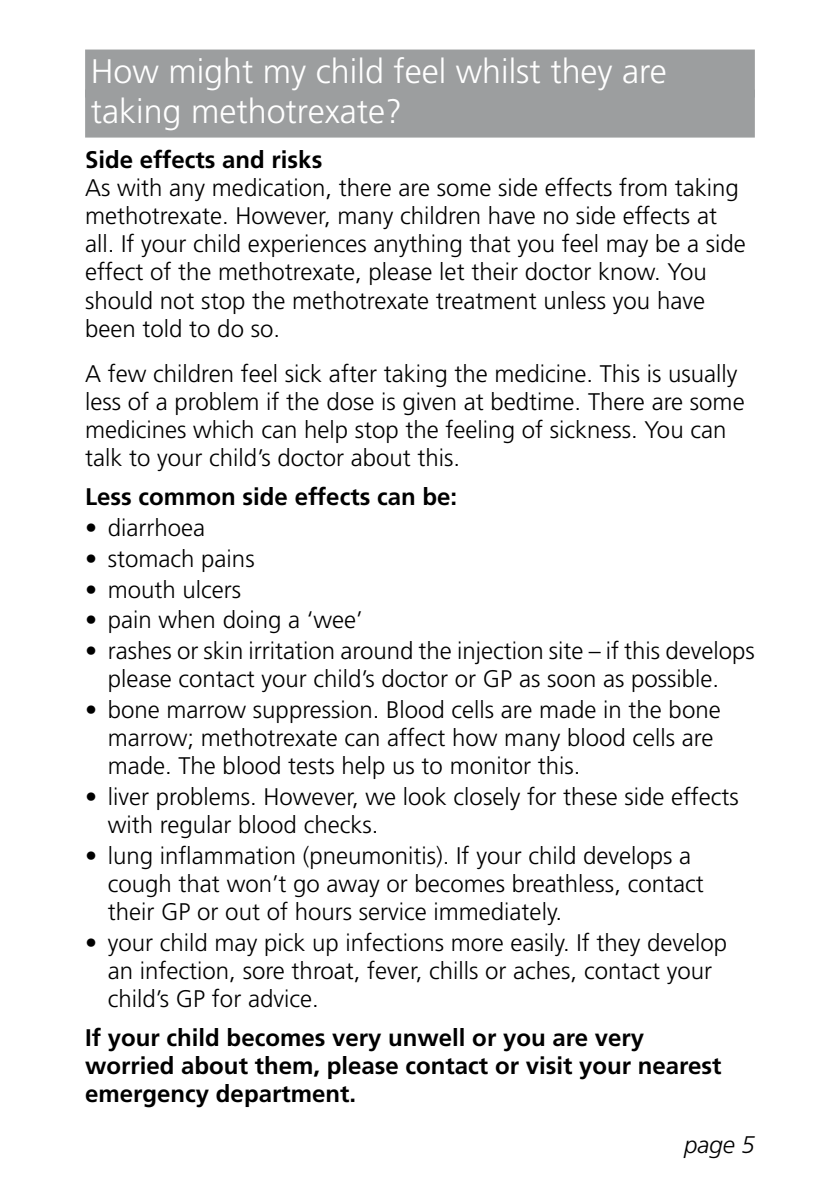
<style>
.page{position:relative;width:840px;height:1191px;background:#fff}
.page>*{position:absolute;margin:0;border:0;box-sizing:border-box;transform-origin:0 0}
.t1{font:300 34px/40px "Frutiger";color:#fff}
.t2{font:300 24px/28px "Frutiger";color:#000}
.t3{font:700 24px/28px "Frutiger";color:#000}
.t4{font:italic 300 24px "Frutiger";color:#000}
</style>
<div class="page">
<div style="left:85px;top:50px;width:669px;height:48px;background:#9c9e9f"></div>
<div style="left:85px;top:90px;width:669px;height:48px;background:#9c9e9f"></div>
<h1 class="t1" style="left:91px;top:52px;width:577px">How might my child feel whilst they are taking methotrexate?</h1>
<p class="t3" style="left:85px;top:146px;width:238px">Side effects and risks</p>
<p class="t2" style="left:85px;top:174px;width:662px">As with any medication, there are some side effects from taking methotrexate. However, many children have no side effects at all. If your child experiences anything that you feel may be a side effect of the methotrexate, please let their doctor know. You should not stop the methotrexate treatment unless you have been told to do so.</p>
<p class="t2" style="left:85px;top:359px;width:660px">A few children feel sick after taking the medicine. This is usually less of a problem if the dose is given at bedtime. There are some medicines which can help stop the feeling of sickness. You can talk to your child’s doctor about this.</p>
<p class="t3" style="left:85px;top:483px;width:373px">Less common side effects can be:</p>
<p class="t2" style="left:85px;top:513px;width:122px">• diarrhoea</p>
<p class="t2" style="left:85px;top:544px;width:171px">• stomach pains</p>
<p class="t2" style="left:85px;top:575px;width:158px">• mouth ulcers</p>
<p class="t2" style="left:85px;top:606px;width:279px">• pain when doing a ‘wee’</p>
<p class="t2" style="left:85px;top:637px;width:670px;text-align:center">• rashes or skin irritation around the injection site – if this develops please contact your child’s doctor or GP as soon as possible.</p>
<p class="t2" style="left:108px;top:695px;width:614px;text-indent:-23px">• bone marrow suppression. Blood cells are made in the bone marrow; methotrexate can affect how many blood cells are made. The blood tests help us to monitor this.</p>
<p class="t2" style="left:108px;top:782px;width:632px;text-indent:-23px">• liver problems. However, we look closely for these side effects with regular blood checks.</p>
<p class="t2" style="left:108px;top:841px;width:597px;text-indent:-23px">• lung inflammation (pneumonitis). If your child develops a cough that won’t go away or becomes breathless, contact their GP or out of hours service immediately.</p>
<p class="t2" style="left:108px;top:928px;width:620px;text-indent:-23px">• your child may pick up infections more easily. If they develop an infection, sore throat, fever, chills or aches, contact your child’s GP for advice.</p>
<p class="t3" style="left:85px;top:1024px;width:637px">If your child becomes very unwell or you are very worried about them, please contact or visit your nearest emergency department.</p>
<p class="t4" style="left:683px;top:1131px;width:72px">page 5</p>
</div>
